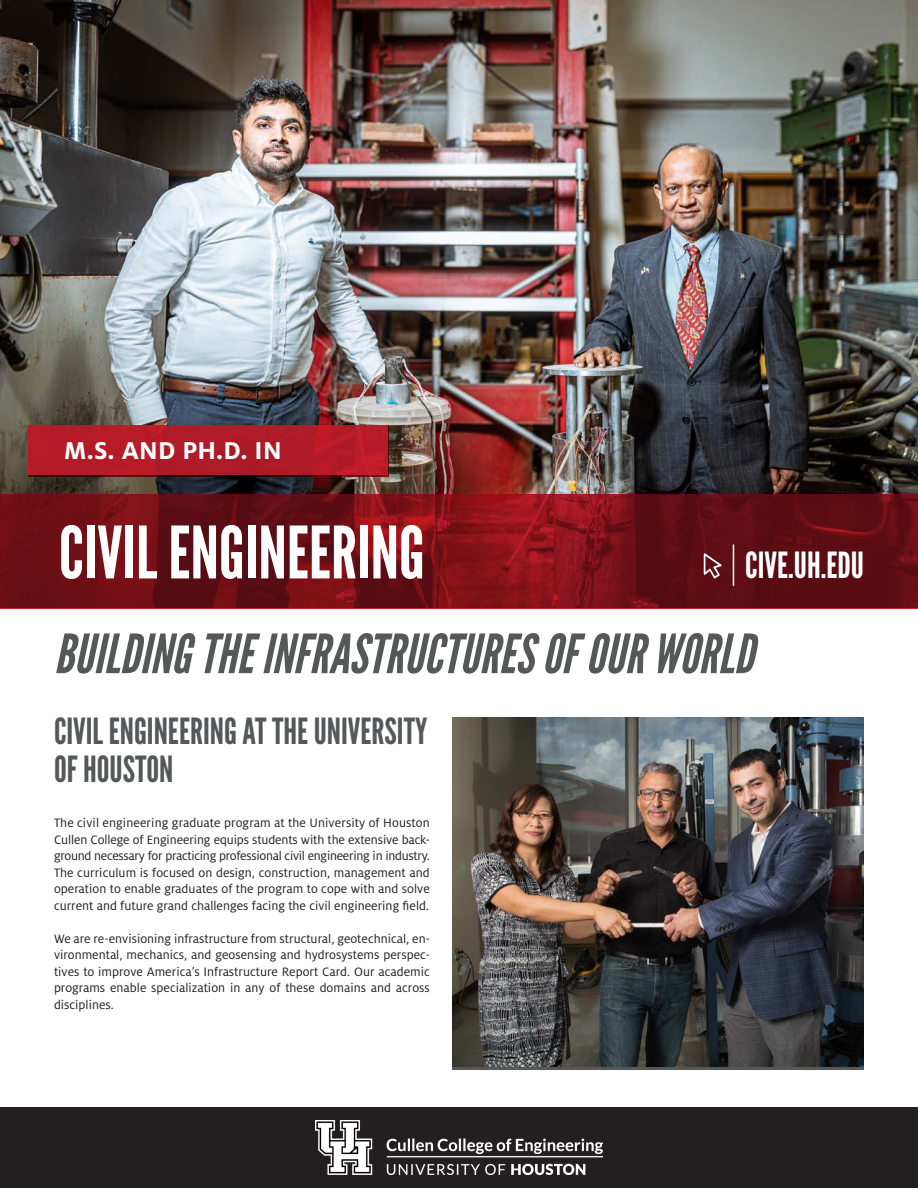
<style>
.page{position:relative;width:918px;height:1188px;background:#fff}
.page>*{position:absolute;margin:0;border:0;box-sizing:border-box;transform-origin:0 0}
.t1{font:72px "League Gothic";color:#fff}
.t2{font:italic 54px "League Gothic";color:#555759}
.t3{font:36px/37.5px "League Gothic";color:#555759}
.t4{font:36px "League Gothic";color:#fff}
.t5{font:700 27px "Milo OT";letter-spacing:.01em;color:#fff}
.t6{font:13.5px/16.5px "Milo OT";color:#231f20;text-align:justify}
</style>
<div class="page">
<div style="left:0;top:1107px;width:918px;height:81px;background:#231f20"></div>
<img style="left:0;top:0;width:918px;height:494px">
<img style="left:452px;top:718px;width:412px;height:349px">
<svg style="left:0;top:494px;width:918px;height:114px;background:#6d0f16"></svg>
<div style="left:28px;top:425px;width:360px;height:50px;background:#b31b27"></div>
<svg style="left:704px;top:553px;width:18px;height:25px"></svg>
<hr style="left:733px;top:545px;width:1px;height:41px;background:#fff">
<img style="left:316px;top:1120px;width:286px;height:54px">
<p class="t5" style="left:64px;top:435px;width:219px">M.S. AND PH.D. IN</p>
<p class="t1" style="left:59px;top:510px;width:368px">CIVIL ENGINEERING</p>
<p class="t4" style="left:745px;top:544px;width:120px">CIVE.UH.EDU</p>
<p class="t2" style="left:54px;top:622px;width:701px">BUILDING THE INFRASTRUCTURES OF OUR WORLD</p>
<p class="t3" style="left:54px;top:713px;width:375px">CIVIL ENGINEERING AT THE UNIVERSITY<br>OF HOUSTON</p>
<p class="t6" style="left:54px;top:815px;width:377px">The civil engineering graduate program at the University of Houston Cullen College of Engineering equips students with the extensive back&shy;ground necessary for practicing professional civil engineering in industry.<br>The curriculum is focused on design, construction, management and operation to enable graduates of the program to cope with and solve current and future grand challenges facing the civil engineering field.</p>
<p class="t6" style="left:54px;top:930px;width:377px">We are re-envisioning infrastructure from structural, geotechnical, en&shy;vironmental, mechanics, and geosensing and hydrosystems perspec&shy;tives to improve America’s Infrastructure Report Card. Our academic programs enable specialization in any of these domains and across disciplines.</p>
</div>
